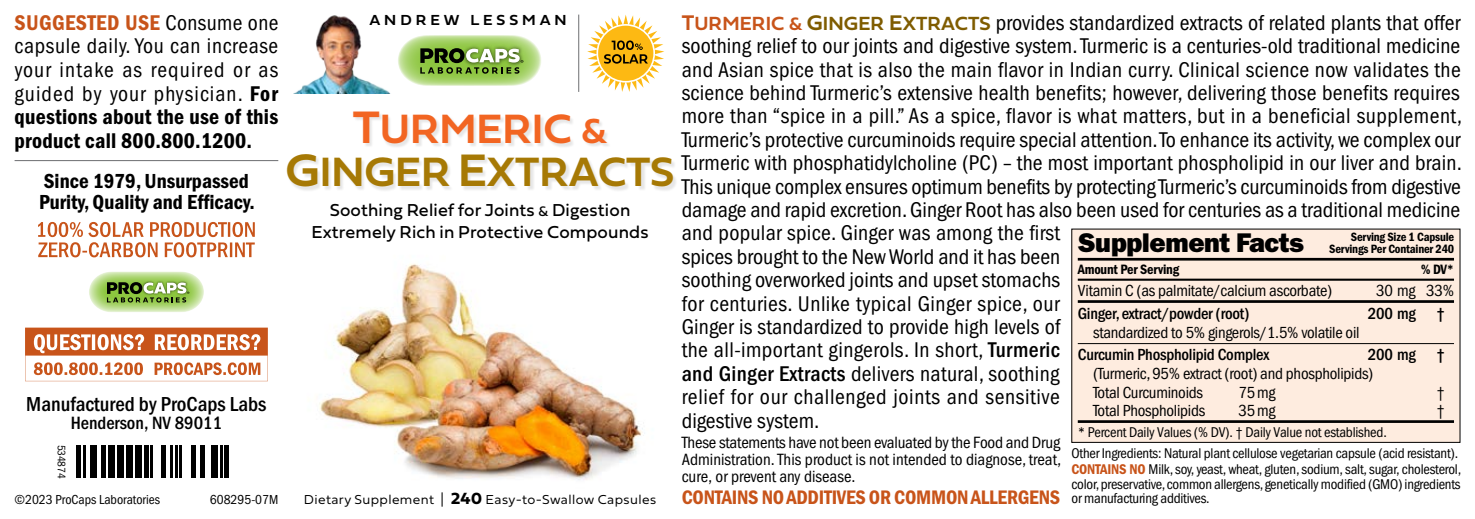
<style>
.page{position:relative;width:1475px;height:519px;background:#fff}
.page>*{position:absolute;margin:0;border:0;box-sizing:border-box;transform-origin:0 0}
.t1{font:700 42.75px/42.5px "Fieldwork Hum Demi";color:#a67905;text-align:center}
.t2{font:27.22px "ITC Franklin Gothic Std Hvy";letter-spacing:-.015em;color:#000}
.t3{font:condensed 22.05px/23.4px "ITC Franklin Gothic Std";letter-spacing:.005em;color:#000}
.t4{font:22.05px/23.6px "ITC Franklin Gothic Std Dm Cd";letter-spacing:.01em;color:#000}
.t5{font:22.05px "ITC Franklin Gothic Std Dm Cd";letter-spacing:.015em;color:#c8541a}
.t6{font:20.93px/20.7px "ITC Franklin Gothic Std Dm Cd";color:#000}
.t7{font:500 condensed 20.93px "ITC Franklin Gothic Std";color:#000}
.t8{font:20.25px "ITC Franklin Gothic Std Dm Cd";letter-spacing:-.01em;color:#c8541a}
.t9{font:500 condensed 18.45px "ITC Franklin Gothic Std";color:#000}
.t10{font:18px/22.1px "Fieldwork Hum";letter-spacing:.01em;color:#000;text-align:center}
.t11{font:condensed 16.88px/16.9px "ITC Franklin Gothic Std";color:#000;text-align:justify}
.t12{font:condensed 16.65px/18.9px "ITC Franklin Gothic Std";letter-spacing:-.015em;color:#000}
.t13{font:500 condensed 16.65px "ITC Franklin Gothic Std";letter-spacing:-.015em;color:#000}
.t14{font:15.08px "Fieldwork Geo Demibold";letter-spacing:.25em;color:#000}
.t15{font:condensed 14.62px/14.6px "ITC Franklin Gothic Std";letter-spacing:-.015em;color:#000;text-align:justify}
.t16{font:13.95px "ITC Franklin Gothic Std Dm Cd";letter-spacing:-.015em;color:#000}
.t17{font:13.5px "Fieldwork Hum Light";letter-spacing:.03em;color:#000}
.t18{font:condensed 13.5px "ITC Franklin Gothic Std";color:#000}
.t19{font:12.38px/12.4px "ITC Franklin Gothic Std Dm Cd";letter-spacing:-.015em;color:#000;text-align:right}
.t20{font:condensed 11.25px "ITC Franklin Gothic Std";letter-spacing:-.015em;color:#000}
.s1{font-family:"ITC Franklin Gothic Std";font-stretch:condensed;color:#000}
.s2{font-family:"ITC Franklin Gothic Std Dm Cd";font-stretch:normal}
.s3{font-size:47.48px;color:#f26522}
.s4{color:#f26522}
.s5{font-size:36.23px;color:#f26522}
.s6{font-size:47.48px}
.s7{font-size:14.4px}
.s8{font-family:"Fieldwork Hum";font-weight:700;font-size:16.88px}
.s9{font-family:"Fieldwork Hum Demi";font-weight:700;font-stretch:normal;color:#c8541a}
.s10{font-family:"Fieldwork Hum Demi";font-weight:700;font-stretch:normal;font-size:19.8px;color:#c8541a}
.s11{font-family:"Fieldwork Hum Demi";font-weight:700;font-stretch:normal;font-size:18.68px;color:#c8541a}
.s12{font-family:"Fieldwork Hum Demi";font-weight:700;font-stretch:normal;color:#7f5c00}
.s13{font-family:"Fieldwork Hum Demi";font-weight:700;font-stretch:normal;font-size:19.8px;color:#7f5c00}
.s14{font-weight:500}
.s15{font-family:"ITC Franklin Gothic Std Dm Cd";font-stretch:normal;color:#c8541a}
</style>
<div class="page">
<img style="left:319px;top:263px;width:326px;height:217px">
<img style="left:295px;top:15px;width:95px;height:78px">
<hr style="left:578px;top:15px;width:1px;height:77px;background:#6d6e71">
<svg style="left:398px;top:35px;width:143px;height:51px;background:#a1c275"></svg>
<svg style="left:587px;top:15px;width:77px;height:77px"></svg>
<div style="left:288px;top:113px;width:390px;height:79px;background:#000;opacity:.1"></div>
<div style="left:1071px;top:229px;width:388px;height:213px;background:#feecdf"></div>
<hr style="left:1077px;top:258px;width:376px;height:2px;background:#000">
<hr style="left:1077px;top:278px;width:376px;height:2px;background:#000">
<hr style="left:1077px;top:300px;width:376px;height:3px;background:#000">
<hr style="left:1077px;top:343px;width:376px;height:1px;background:#000">
<hr style="left:1077px;top:420px;width:376px;height:2px;background:#000">
<hr style="left:77px;top:445px;width:4px;height:32px;background:#000">
<hr style="left:83px;top:445px;width:3px;height:32px;background:#000">
<div style="left:90px;top:445px;width:7px;height:32px;background:#000"></div>
<div style="left:101px;top:445px;width:5px;height:32px;background:#000"></div>
<div style="left:108px;top:445px;width:7px;height:32px;background:#000"></div>
<div style="left:117px;top:445px;width:7px;height:32px;background:#000"></div>
<div style="left:126px;top:445px;width:7px;height:32px;background:#000"></div>
<div style="left:135px;top:445px;width:6px;height:32px;background:#000"></div>
<hr style="left:144px;top:445px;width:4px;height:32px;background:#000">
<hr style="left:150px;top:445px;width:3px;height:32px;background:#000">
<hr style="left:162px;top:445px;width:4px;height:32px;background:#000">
<hr style="left:171px;top:445px;width:2px;height:32px;background:#000">
<hr style="left:175px;top:445px;width:2px;height:32px;background:#000">
<hr style="left:180px;top:445px;width:2px;height:32px;background:#000">
<hr style="left:191px;top:445px;width:4px;height:32px;background:#000">
<hr style="left:200px;top:445px;width:4px;height:32px;background:#000">
<div style="left:211px;top:445px;width:7px;height:32px;background:#000"></div>
<hr style="left:220px;top:445px;width:2px;height:32px;background:#000">
<div style="left:224px;top:445px;width:5px;height:32px;background:#000"></div>
<hr style="left:15px;top:160px;width:263px;height:1px;background:#6d6e71">
<svg style="left:89px;top:271px;width:115px;height:41px;background:#a8c680"></svg>
<svg style="left:38px;top:222px;width:217px;height:35px"></svg>
<svg style="left:25px;top:327px;width:243px;height:54px"></svg>
<p class="t5" style="left:15px;top:10px;width:265px">SUGGESTED USE <span class="s1">Consume one</span></p>
<p class="t3" style="left:15px;top:34px;width:265px;text-align:justify">capsule daily. You can increase your intake as required or as guided by your physician. <span class="s2">For</span></p>
<p class="t4" style="left:15px;top:105px;width:265px">questions about the use of this product call 800.800.1200.</p>
<p class="t6" style="left:39px;top:171px;width:217px">Since 1979, Unsurpassed<br>Purity, Quality and Efficacy.</p>
<p class="t7" style="left:26px;top:392px;width:242px">Manufactured by ProCaps Labs</p>
<p class="t9" style="left:71px;top:412px;width:153px">Henderson, NV 89011</p>
<p class="t20" style="left:68px;top:444px;width:35px;rotate:90deg">534874</p>
<p class="t18" style="left:15px;top:492px;width:147px">©2023 ProCaps Laboratories</p>
<p class="t18" style="left:210px;top:492px;width:70px">608295-07M</p>
<p class="t14" style="left:369px;top:8px;width:199px">ANDREW LESSMAN</p>
<h1 class="t1" style="left:285px;top:106px;width:390px"><span class="s3">T</span><span class="s4">URMERIC</span> <span class="s5">&amp;<br></span><span class="s6">G</span>INGER <span class="s6">E</span>XTRACTS</h1>
<p class="t10" style="left:311px;top:198px;width:339px">Soothing Relief for Joints <span class="s7">&amp;</span> Digestion<br>Extremely Rich in Protective Compounds</p>
<p class="t17" style="left:304px;top:489px;width:354px">Dietary Supplement | <span class="s8">240</span> Easy-to-Swallow Capsules</p>
<p class="t3" style="left:681px;top:11px;width:781px"><span class="s9">T</span><span class="s10">URMERIC</span> <span class="s11">&amp;</span> <span class="s12">G</span><span class="s13">INGER</span> <span class="s12">E</span><span class="s13">XTRACTS</span> provides standardized extracts of related plants that offer soothing relief to our joints and digestive system. Turmeric is a centuries-old traditional medicine and Asian spice that is also the main flavor in Indian curry. Clinical science now validates the science behind Turmeric’s extensive health benefits; however, delivering those benefits requires more than “spice in a pill.” As a spice, flavor is what matters, but in a beneficial supplement, Turmeric’s protective curcuminoids require special attention. To enhance its activity, we complex our Turmeric with phosphatidylcholine (PC) – the most important phospholipid in our liver and brain.<br>This unique complex ensures optimum benefits by protecting Turmeric’s curcuminoids from digestive damage and rapid excretion. Ginger Root has also been used for centuries as a traditional medicine and popular spice. Ginger was among the first<br>spices brought to the New World and it has been<br>soothing overworked joints and upset stomachs<br>for centuries. Unlike typical Ginger spice, our<br>Ginger is standardized to provide high levels of<br>the all-important gingerols. In short, <span class="s14">Turmeric<br>and Ginger Extracts</span> delivers natural, soothing<br>relief for our challenged joints and sensitive<br>digestive system.</p>
<p class="t11" style="left:681px;top:434px;width:381px">These statements have not been evaluated by the Food and Drug Administration. This product is not intended to diagnose, treat, cure, or prevent any disease.</p>
<p class="t8" style="left:681px;top:485px;width:380px">CONTAINS NO ADDITIVES OR COMMON ALLERGENS</p>
<p class="t19" style="left:1329px;top:230px;width:126px">Serving Size 1 Capsule<br>Servings Per Container 240</p>
<p class="t2" style="left:1077px;top:226px;width:228px">Supplement Facts</p>
<p class="t16" style="left:1077px;top:261px;width:103px">Amount Per Serving</p>
<p class="t16" style="left:1420px;top:261px;width:34px">% DV*</p>
<p class="t12" style="left:1077px;top:281px;width:256px">Vitamin C (as palmitate/calcium ascorbate)</p>
<p class="t12" style="left:1376px;top:281px;width:79px">30 mg 33%</p>
<p class="t13" style="left:1077px;top:304px;width:173px">Ginger, extract/powder (root)</p>
<p class="t13" style="left:1367px;top:304px;width:79px">200 mg †</p>
<p class="t12" style="left:1093px;top:323px;width:268px">standardized to 5% gingerols/1.5% volatile oil</p>
<p class="t13" style="left:1077px;top:344px;width:193px">Curcumin Phospholipid Complex</p>
<p class="t13" style="left:1367px;top:344px;width:79px">200 mg †</p>
<p class="t12" style="left:1093px;top:363px;width:282px">(Turmeric, 95% extract (root) and phospholipids)<br>Total Curcuminoids</p>
<p class="t12" style="left:1238px;top:382px;width:39px">75mg</p>
<p class="t12" style="left:1436px;top:382px;width:10px">†</p>
<p class="t12" style="left:1092px;top:401px;width:114px">Total Phospholipids</p>
<p class="t12" style="left:1238px;top:401px;width:39px">35mg</p>
<p class="t12" style="left:1436px;top:401px;width:10px">†</p>
<p class="t15" style="left:1077px;top:425px;width:310px">* Percent Daily Values (% DV). † Daily Value not established.</p>
<p class="t15" style="left:1071px;top:445px;width:388px">Other Ingredients: Natural plant cellulose vegetarian capsule (acid resistant).</p>
<p class="t15" style="left:1071px;top:462px;width:391px"><span class="s15">CONTAINS NO</span> Milk, soy, yeast, wheat, gluten, sodium, salt, sugar, cholesterol, color, preservative, common allergens, genetically modified (GMO) ingredients or manufacturing additives.</p>
</div>
